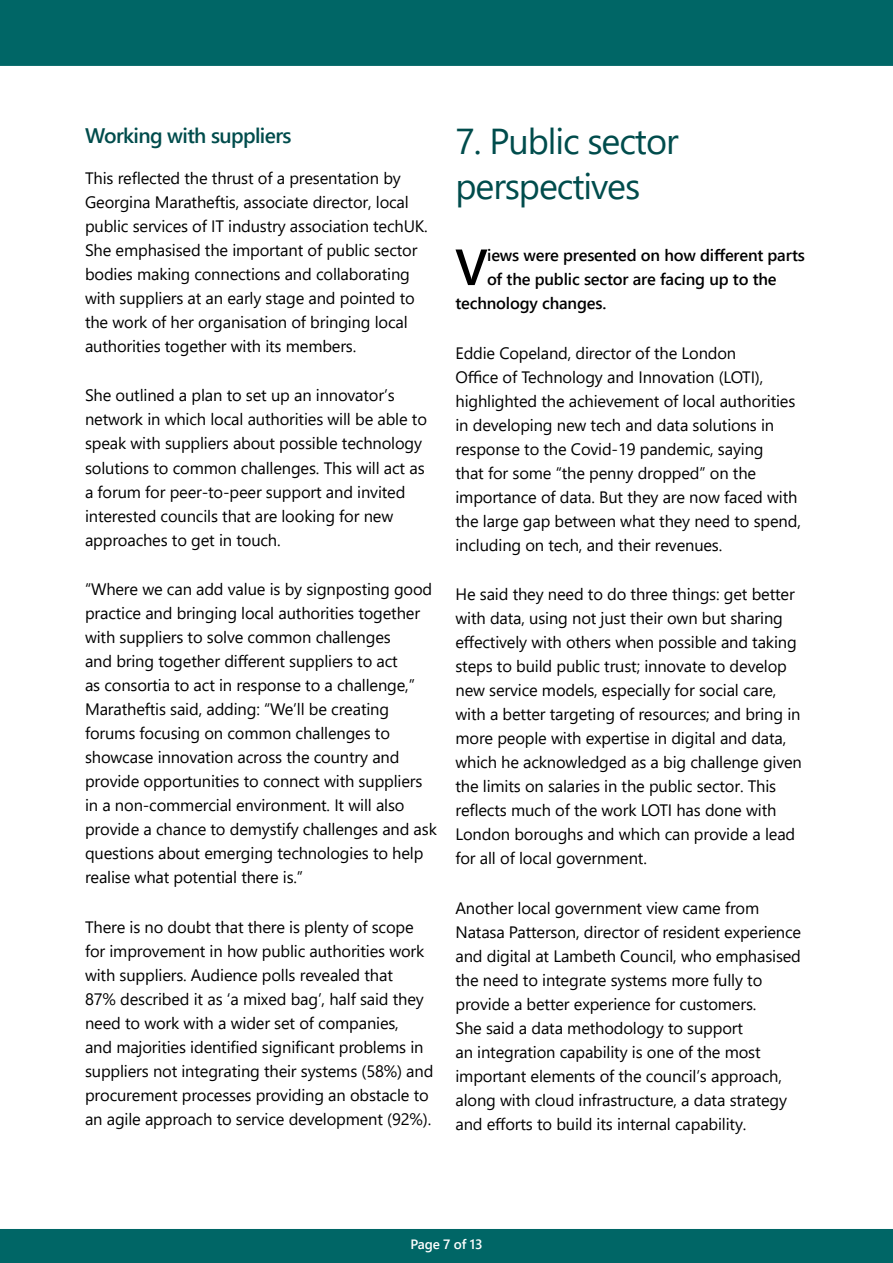
<style>
.page{position:relative;width:893px;height:1263px;background:#fff}
.page>*{position:absolute;margin:0;border:0;box-sizing:border-box;transform-origin:0 0}
.t1{font:600 50.85px "Segoe UI";color:#000}
.t2{font:36px/45px "Segoe UI";letter-spacing:-.03em;color:#004c4c}
.t3{font:600 21px "Segoe UI";letter-spacing:-.03em;color:#004c4c}
.t4{font:16.5px/24px "Segoe UI";letter-spacing:-.01em;color:#000}
.t5{font:600 16.5px "Segoe UI";letter-spacing:-.01em;color:#000}
.t6{font:600 13.5px "Segoe UI";letter-spacing:-.01em;color:#fff}
</style>
<div class="page">
<div style="left:0;top:1229px;width:893px;height:34px;background:#066"></div>
<div style="left:0;top:0;width:893px;height:66px;background:#066"></div>
<p class="t3" style="left:85px;top:116px;width:208px">Working with suppliers</p>
<p class="t4" style="left:85px;top:165px;width:344px">This reflected the thrust of a presentation by Georgina Maratheftis, associate director, local public services of IT industry association techUK.<br>She emphasised the important of public sector bodies making connections and collaborating with suppliers at an early stage and pointed to the work of her organisation of bringing local authorities together with its members.</p>
<p class="t4" style="left:85px;top:382px;width:343px">She outlined a plan to set up an innovator’s network in which local authorities will be able to speak with suppliers about possible technology solutions to common challenges. This will act as a forum for peer-to-peer support and invited interested councils that are looking for new approaches to get in touch.</p>
<p class="t4" style="left:85px;top:576px;width:353px">“Where we can add value is by signposting good practice and bringing local authorities together with suppliers to solve common challenges<br>and bring together different suppliers to act<br>as consortia to act in response to a challenge,” Maratheftis said, adding: “We’ll be creating forums focusing on common challenges to showcase innovation across the country and provide opportunities to connect with suppliers in a non-commercial environment. It will also provide a chance to demystify challenges and ask questions about emerging technologies to help realise what potential there is.”</p>
<p class="t4" style="left:85px;top:913px;width:350px">There is no doubt that there is plenty of scope for improvement in how public authorities work with suppliers. Audience polls revealed that<br>87% described it as ‘a mixed bag’, half said they need to work with a wider set of companies,<br>and majorities identified significant problems in suppliers not integrating their systems (58%) and procurement processes providing an obstacle to an agile approach to service development (92%).</p>
<h2 class="t2" style="left:455px;top:115px;width:225px">7. Public sector perspectives</h2>
<h1 class="t1" style="left:455px;top:219px;width:34px">V</h1>
<p class="t5" style="left:487px;top:240px;width:319px">iews were presented on how different parts</p>
<p class="t5" style="left:487px;top:264px;width:291px">of the public sector are facing up to the</p>
<p class="t5" style="left:455px;top:288px;width:152px">technology changes.</p>
<p class="t4" style="left:455px;top:339px;width:347px">Eddie Copeland, director of the London<br>Office of Technology and Innovation (LOTI), highlighted the achievement of local authorities in developing new tech and data solutions in response to the Covid-19 pandemic, saying<br>that for some “the penny dropped” on the importance of data. But they are now faced with the large gap between what they need to spend, including on tech, and their revenues.</p>
<p class="t4" style="left:455px;top:581px;width:348px">He said they need to do three things: get better with data, using not just their own but sharing effectively with others when possible and taking steps to build public trust; innovate to develop new service models, especially for social care, with a better targeting of resources; and bring in more people with expertise in digital and data, which he acknowledged as a big challenge given the limits on salaries in the public sector. This reflects much of the work LOTI has done with London boroughs and which can provide a lead for all of local government.</p>
<p class="t4" style="left:455px;top:894px;width:347px">Another local government view came from Natasa Patterson, director of resident experience and digital at Lambeth Council, who emphasised the need to integrate systems more fully to provide a better experience for customers.<br>She said a data methodology to support<br>an integration capability is one of the most important elements of the council’s approach, along with cloud infrastructure, a data strategy and efforts to build its internal capability.</p>
<p class="t6" style="left:410px;top:1232px;width:74px">Page 7 of 13</p>
</div>
